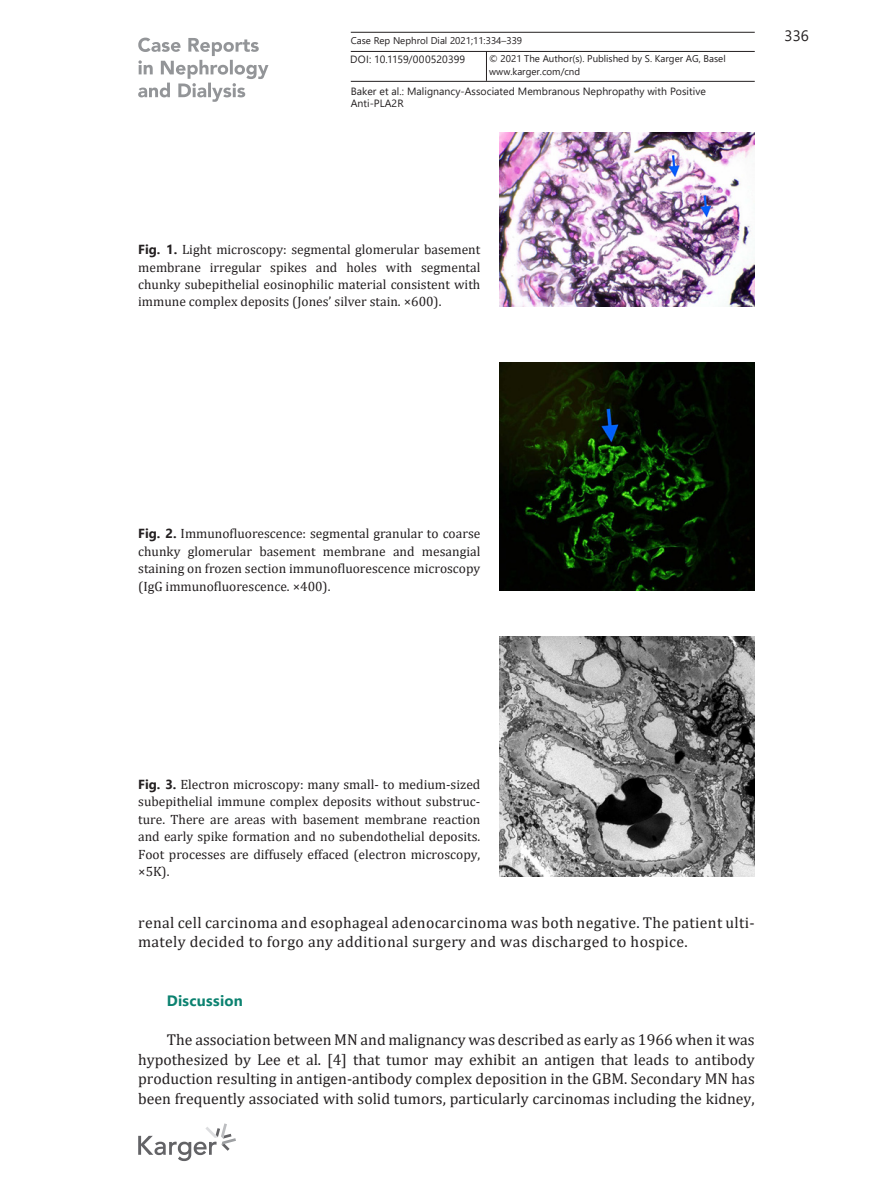
<style>
.page{position:relative;width:893px;height:1191px;background:#fff}
.page>*{position:absolute;margin:0;border:0;box-sizing:border-box;transform-origin:0 0}
.t1{font:15.75px/19.5px "Cambria";letter-spacing:.02em;color:#231f20}
.t2{font:700 15px "Segoe UI";letter-spacing:.015em;color:#0c8270}
.t3{font:15px "Segoe UI";color:#231f20}
.t4{font:13.5px/17.4px "Cambria";color:#231f20;text-align:justify}
.t5{font:10.5px/12px "Segoe UI";letter-spacing:.005em;color:#231f20}
.t6{font:9.75px "Segoe UI";color:#231f20}
.s1{font-family:"Segoe UI";font-weight:700;font-size:13.2px}
</style>
<div class="page">
<svg style="left:138px;top:38px;width:130px;height:64px"></svg>
<hr style="left:351px;top:51px;width:404px;height:1px;background:#231f20">
<hr style="left:351px;top:81px;width:404px;height:1px;background:#231f20">
<hr style="left:351px;top:32px;width:404px;height:1px;background:#231f20">
<hr style="left:486px;top:51px;width:1px;height:30px;background:#231f20">
<svg style="left:138px;top:1123px;width:98px;height:38px"></svg>
<img style="left:499px;top:133px;width:256px;height:173px">
<img style="left:499px;top:363px;width:256px;height:227px">
<img style="left:499px;top:637px;width:256px;height:239px">
<p class="t6" style="left:351px;top:31px;width:173px">Case Rep Nephrol Dial 2021;11:334–339</p>
<p class="t5" style="left:350px;top:52px;width:117px">DOI: 10.1159/000520399</p>
<p class="t6" style="left:489px;top:50px;width:238px">© 2021 The Author(s). Published by S. Karger AG, Basel</p>
<p class="t6" style="left:489px;top:62px;width:92px">www.karger.com/cnd</p>
<p class="t5" style="left:351px;top:84px;width:357px">Baker et al.: Malignancy-Associated Membranous Nephropathy with Positive<br>Anti-PLA2R</p>
<p class="t4" style="left:138px;top:241px;width:344px"><span class="s1">Fig. 1.</span> Light microscopy: segmental glomerular basement membrane irregular spikes and holes with segmental chunky subepithelial eosinophilic material consistent with immune complex deposits (Jones’ silver stain. ×600).</p>
<p class="t3" style="left:785px;top:22px;width:26px">336</p>
<p class="t4" style="left:138px;top:525px;width:344px"><span class="s1">Fig. 2.</span> Immunofluorescence: segmental granular to coarse chunky glomerular basement membrane and mesangial staining on frozen section immunofluorescence microscopy (IgG immunofluorescence. ×400).</p>
<p class="t4" style="left:138px;top:775px;width:344px"><span class="s1">Fig. 3.</span> Electron microscopy: many small- to medium-sized subepithelial immune complex deposits without substruc&shy;ture. There are areas with basement membrane reaction and early spike formation and no subendothelial deposits.<br>Foot processes are diffusely effaced (electron microscopy, ×5K).</p>
<p class="t1" style="left:138px;top:912px;width:618px">renal cell carcinoma and esophageal adenocarcinoma was both negative. The patient ulti&shy;mately decided to forgo any additional surgery and was discharged to hospice.</p>
<p class="t2" style="left:167px;top:986px;width:77px">Discussion</p>
<p class="t1" style="left:138px;top:1030px;width:618px;text-align:justify;text-indent:29px">The association between MN and malignancy was described as early as 1966 when it was hypothesized by Lee et al. [4] that tumor may exhibit an antigen that leads to antibody production resulting in antigen-antibody complex deposition in the GBM. Secondary MN has been frequently associated with solid tumors, particularly carcinomas including the kidney,</p>
</div>
